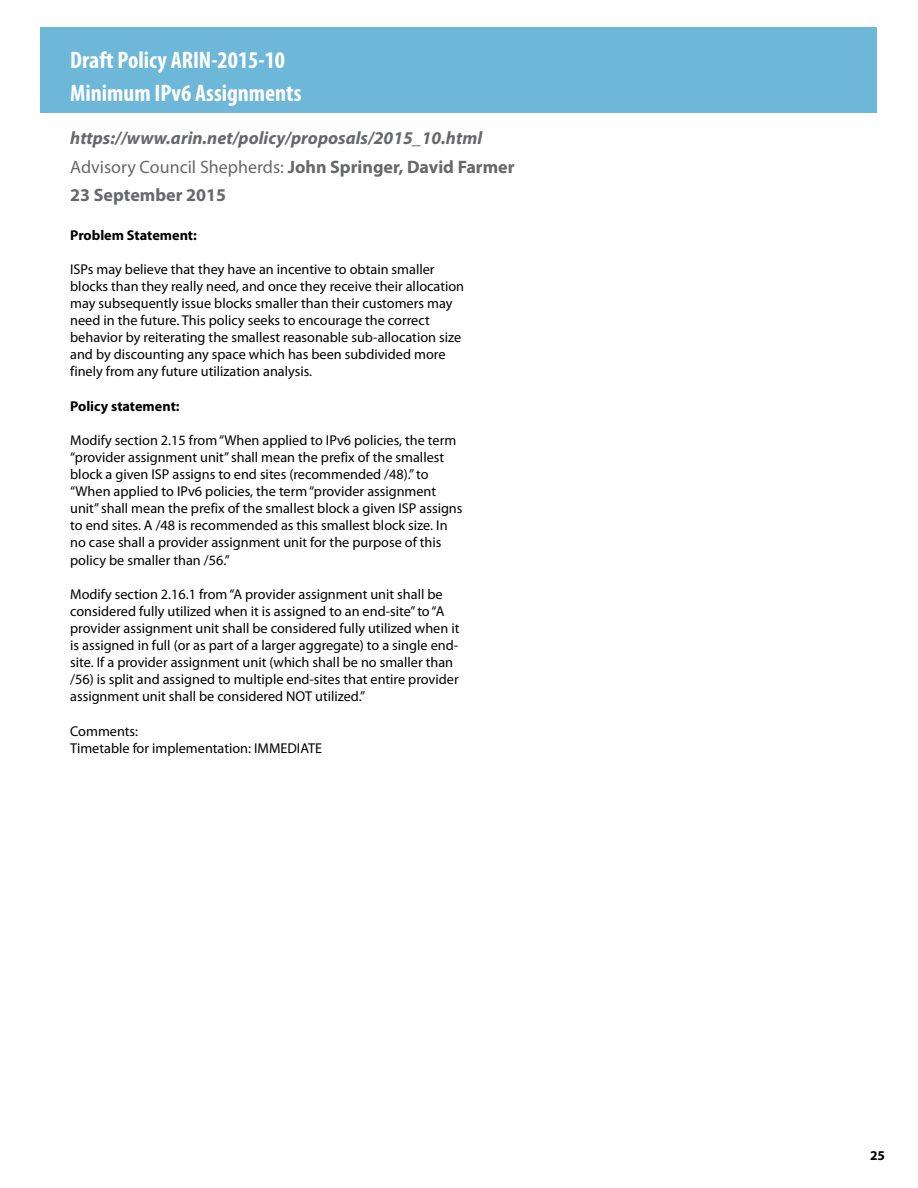
<style>
.page{position:relative;width:918px;height:1188px;background:#fff}
.page>*{position:absolute;margin:0;border:0;box-sizing:border-box;transform-origin:0 0}
.t1{font:700 condensed 24px/33.2px "Myriad Pro";color:#fff}
.t2{font:italic 700 18px/28.3px "Myriad Pro";color:#67686b}
.t3{font:14.25px/17.1px "Myriad Pro";color:#000}
.t4{font:700 14.25px "Myriad Pro";color:#000}
.t5{font:700 13.5px "Myriad Pro";color:#000}
.s1{font-weight:400;font-style:normal}
.s2{font-style:normal}
</style>
<div class="page">
<div style="left:40px;top:27px;width:838px;height:86px;background:#6db7d8"></div>
<h1 class="t1" style="left:70px;top:43px;width:233px">Draft Policy ARIN-2015-10<br>Minimum IPv6 Assignments</h1>
<p class="t2" style="left:70px;top:124px;width:446px">https://www.arin.net/policy/proposals/2015_10.html<br><span class="s1">Advisory Council Shepherds:</span> <span class="s2">John Springer, David Farmer<br>23 September 2015</span></p>
<p class="t4" style="left:70px;top:226px;width:128px">Problem Statement:</p>
<p class="t3" style="left:70px;top:260px;width:395px">ISPs may believe that they have an incentive to obtain smaller blocks than they really need, and once they receive their allocation may subsequently issue blocks smaller than their customers may need in the future. This policy seeks to encourage the correct behavior by reiterating the smallest reasonable sub-allocation size and by discounting any space which has been subdivided more finely from any future utilization analysis.</p>
<p class="t4" style="left:70px;top:397px;width:111px">Policy statement:</p>
<p class="t3" style="left:70px;top:431px;width:394px">Modify section 2.15 from “When applied to IPv6 policies, the term “provider assignment unit” shall mean the prefix of the smallest block a given ISP assigns to end sites (recommended /48).” to “When applied to IPv6 policies, the term “provider assignment unit” shall mean the prefix of the smallest block a given ISP assigns to end sites. A /48 is recommended as this smallest block size. In no case shall a provider assignment unit for the purpose of this policy be smaller than /56.”</p>
<p class="t3" style="left:70px;top:585px;width:391px">Modify section 2.16.1 from “A provider assignment unit shall be considered fully utilized when it is assigned to an end-site” to “A provider assignment unit shall be considered fully utilized when it is assigned in full (or as part of a larger aggregate) to a single end&shy;site. If a provider assignment unit (which shall be no smaller than /56) is split and assigned to multiple end-sites that entire provider assignment unit shall be considered NOT utilized.”</p>
<p class="t3" style="left:70px;top:722px;width:253px">Comments:<br>Timetable for implementation: IMMEDIATE</p>
<p class="t5" style="left:870px;top:1146px;width:16px">25</p>
</div>
